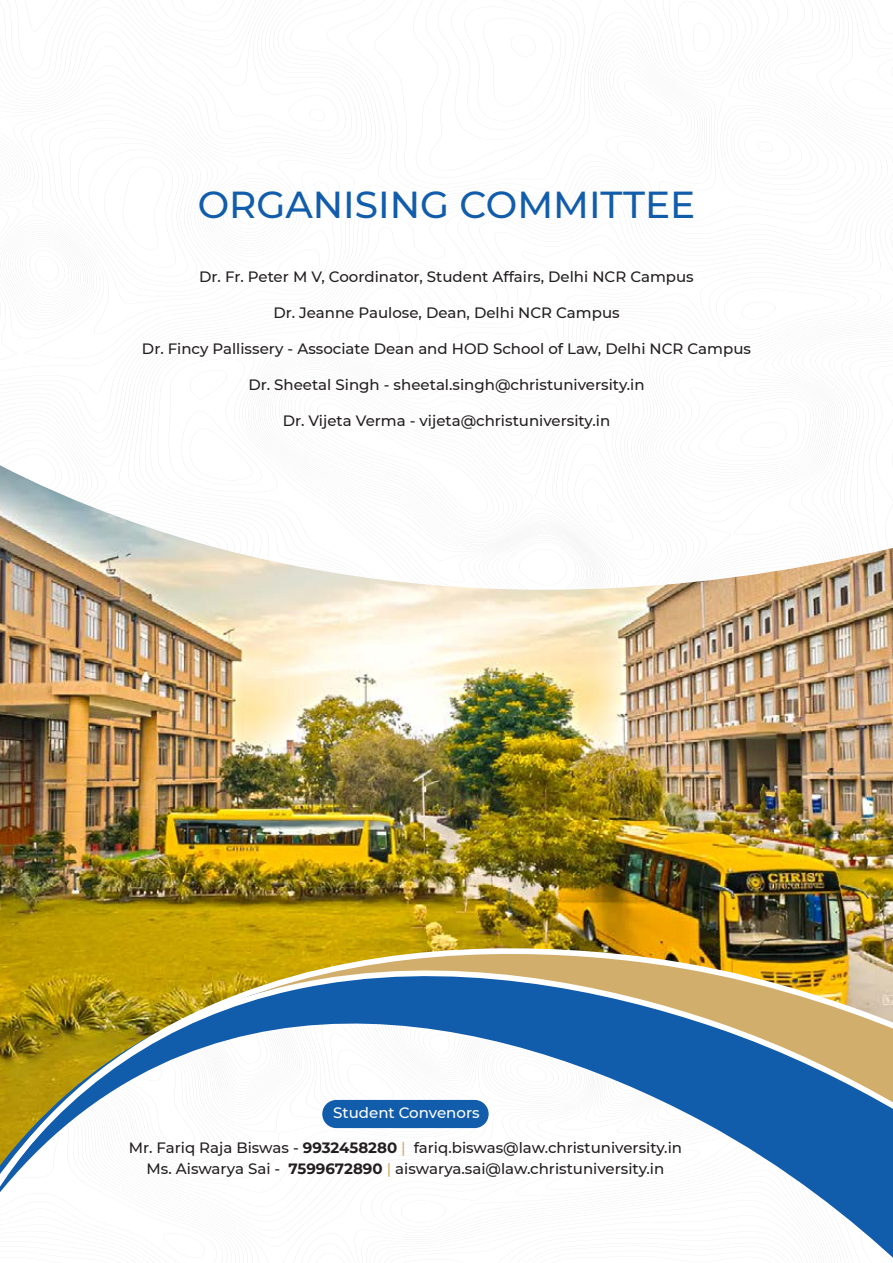
<style>
.page{position:relative;width:893px;height:1263px;background:#fff}
.page>*{position:absolute;margin:0;border:0;box-sizing:border-box;transform-origin:0 0}
.t1{font:500 37.5px "Montserrat";color:#125dab}
.t2{font:500 15px/21px "Montserrat";color:#231f20;text-align:center}
.t3{font:500 15px "Montserrat";color:#fff}
.s1{font-weight:100}
.s2{color:#d2ae6d}
</style>
<div class="page">
<img style="left:0;top:465px;width:893px;height:462px">
<svg style="left:0;top:927px;width:893px;height:331px"></svg>
<img style="left:0;top:940px;width:893px;height:256px">
<svg style="left:0;top:950px;width:893px;height:243px"></svg>
<h1 class="t1" style="left:198px;top:179px;width:499px">ORGANISING COMMITTEE</h1>
<p class="t2" style="left:199px;top:266px;width:496px">Dr. Fr. Peter M V, Coordinator, Student Affairs, Delhi NCR Campus</p>
<p class="t2" style="left:273px;top:302px;width:348px">Dr. Jeanne Paulose, Dean, Delhi NCR Campus</p>
<p class="t2" style="left:142px;top:338px;width:611px">Dr. Fincy Pallissery - Associate Dean and HOD School of Law, Delhi NCR Campus</p>
<p class="t2" style="left:248px;top:374px;width:398px">Dr. Sheetal Singh - sheetal.singh@christuniversity.in</p>
<p class="t2" style="left:283px;top:410px;width:329px">Dr. Vijeta Verma - vijeta@christuniversity.in</p>
<p class="t3" style="left:333px;top:1102px;width:148px">Student Convenors</p>
<p class="t2" style="left:129px;top:1137px;width:555px">Mr. Fariq Raja Biswas - <span class="s1">9932458280</span> <span class="s2">|</span> fariq.biswas@law.christuniversity.in<br>Ms. Aiswarya Sai - <span class="s1">7599672890</span> <span class="s2">|</span> aiswarya.sai@law.christuniversity.in</p>
</div>
